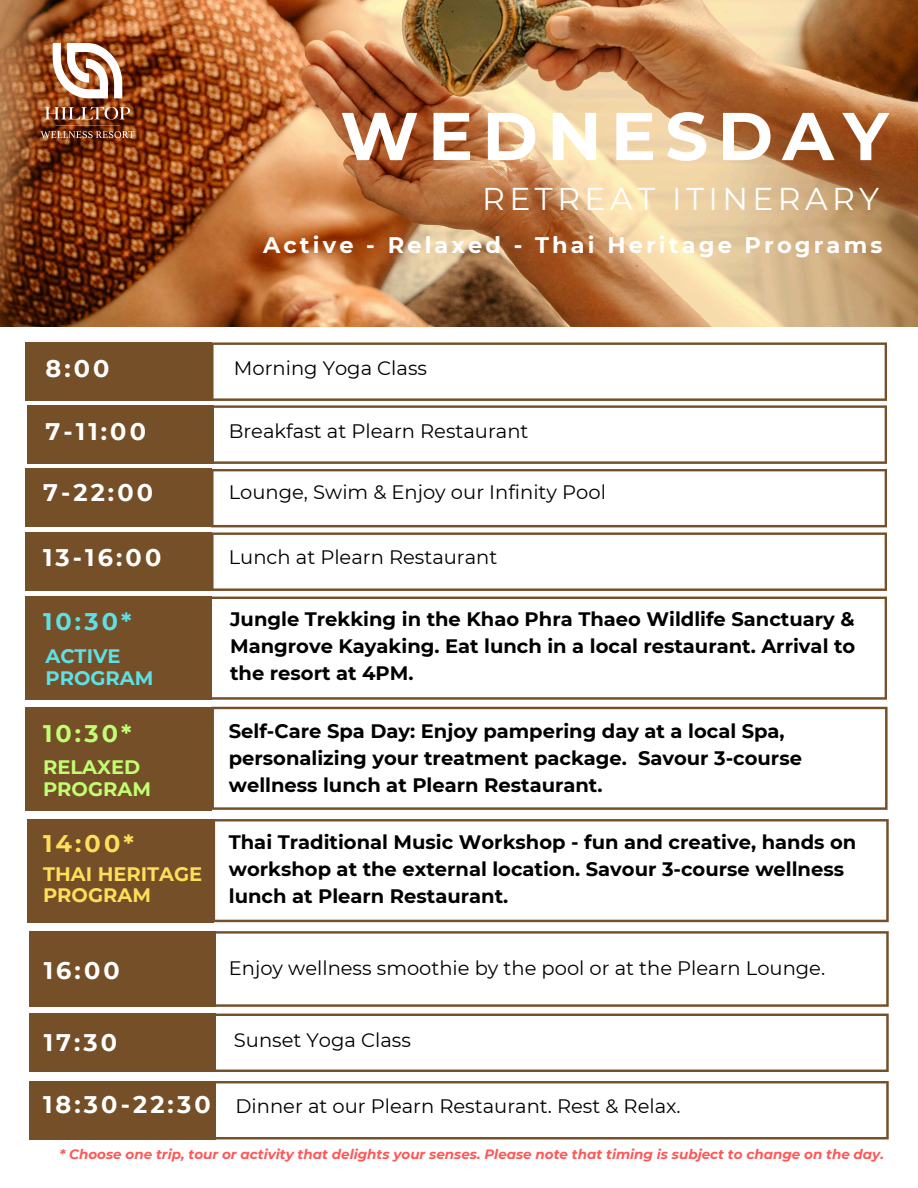
<style>
.page{position:relative;width:918px;height:1188px;background:#fff}
.page>*{position:absolute;margin:0;border:0;box-sizing:border-box;transform-origin:0 0}
.t1{font:700 67.5px "Montserrat";letter-spacing:.135em;color:#fff}
.t2{font:31.5px "Montserrat";letter-spacing:.14em;color:#fff}
.t3{font:700 24px "Montserrat";letter-spacing:.13em;color:#fff}
.t4{font:700 24px "Montserrat";color:#5ce1e6}
.t5{font:700 24px "Montserrat";color:#c1ff72}
.t6{font:700 24px "Montserrat";color:#ffde59}
.t7{font:700 22.5px "Montserrat";letter-spacing:.14em;color:#fff}
.t8{font:700 19.5px/27px "Montserrat";color:#000}
.t9{font:19.5px "Montserrat";color:#000}
.t10{font:700 19.5px/21.3px "Montserrat";color:#ffde59}
.t11{font:700 19.5px/21.3px "Montserrat";color:#c1ff72}
.t12{font:700 19.5px/21.3px "Montserrat";color:#5ce1e6}
.t13{font:italic 700 13.5px "Montserrat";color:#ff5757}
</style>
<div class="page">
<div style="left:26px;top:342px;width:186px;height:58px;background:#754f28"></div>
<div style="left:27px;top:405px;width:186px;height:59px;background:#754f28"></div>
<div style="left:26px;top:468px;width:186px;height:59px;background:#754f28"></div>
<img style="left:0;top:0;width:918px;height:326px">
<img style="left:0;top:5px;width:174px;height:174px">
<div style="left:26px;top:532px;width:186px;height:59px;background:#754f28"></div>
<svg style="left:211px;top:342px;width:676px;height:249px"></svg>
<div style="left:29px;top:1014px;width:187px;height:58px;background:#754f28"></div>
<svg style="left:216px;top:1081px;width:673px;height:58px"></svg>
<div style="left:29px;top:1081px;width:187px;height:59px;background:#754f28"></div>
<div style="left:26px;top:597px;width:186px;height:103px;background:#754f28"></div>
<svg style="left:212px;top:707px;width:676px;height:103px"></svg>
<svg style="left:212px;top:597px;width:675px;height:103px"></svg>
<svg style="left:214px;top:819px;width:675px;height:103px"></svg>
<div style="left:26px;top:707px;width:186px;height:103px;background:#754f28"></div>
<div style="left:27px;top:819px;width:187px;height:104px;background:#754f28"></div>
<div style="left:29px;top:931px;width:187px;height:76px;background:#754f28"></div>
<svg style="left:216px;top:931px;width:673px;height:76px"></svg>
<svg style="left:216px;top:1014px;width:673px;height:58px"></svg>
<h4 class="t3" style="left:45px;top:354px;width:66px">8:00</h4>
<p class="t3" style="left:45px;top:417px;width:102px">7-11:00</p>
<h1 class="t1" style="left:340px;top:95px;width:550px">WEDNESDAY</h1>
<h3 class="t2" style="left:482px;top:180px;width:399px">RETREAT ITINERARY</h3>
<h5 class="t7" style="left:263px;top:231px;width:621px">Active - Relaxed - Thai Heritage Programs</h5>
<h4 class="t9" style="left:234px;top:356px;width:195px">Morning Yoga Class</h4>
<p class="t9" style="left:229px;top:419px;width:301px">Breakfast at Plearn Restaurant</p>
<h4 class="t3" style="left:43px;top:478px;width:112px">7-22:00</h4>
<p class="t9" style="left:229px;top:480px;width:379px">Lounge, Swim &amp; Enjoy our Infinity Pool</p>
<p class="t3" style="left:43px;top:543px;width:120px">13-16:00</p>
<h4 class="t4" style="left:43px;top:607px;width:90px">10:30*</h4>
<p class="t12" style="left:45px;top:646px;width:109px">ACTIVE<br>PROGRAM</p>
<h6 class="t5" style="left:43px;top:719px;width:90px">10:30*</h6>
<h2 class="t11" style="left:43px;top:757px;width:109px">RELAXED<br>PROGRAM</h2>
<h4 class="t6" style="left:43px;top:829px;width:92px">14:00*</h4>
<p class="t10" style="left:43px;top:863px;width:161px">THAI HERITAGE<br>PROGRAM</p>
<p class="t9" style="left:229px;top:545px;width:270px">Lunch at Plearn Restaurant</p>
<h6 class="t8" style="left:230px;top:606px;width:627px;text-align:justify">Jungle Trekking in the Khao Phra Thaeo Wildlife Sanctuary &amp; Mangrove Kayaking. Eat lunch in a local restaurant. Arrival to the resort at 4PM.</h6>
<p class="t8" style="left:229px;top:718px;width:575px">Self-Care Spa Day: Enjoy pampering day at a local Spa, personalizing your treatment package. Savour 3-course wellness lunch at Plearn Restaurant.</p>
<h4 class="t8" style="left:229px;top:829px;width:629px">Thai Traditional Music Workshop - fun and creative, hands on workshop at the external location. Savour 3-course wellness lunch at Plearn Restaurant.</h4>
<h4 class="t3" style="left:44px;top:956px;width:78px">16:00</h4>
<p class="t9" style="left:229px;top:956px;width:598px">Enjoy wellness smoothie by the pool or at the Plearn Lounge.</p>
<h4 class="t3" style="left:44px;top:1028px;width:75px">17:30</h4>
<p class="t3" style="left:43px;top:1090px;width:169px">18:30-22:30</p>
<p class="t9" style="left:234px;top:1029px;width:179px">Sunset Yoga Class</p>
<h6 class="t9" style="left:236px;top:1094px;width:447px">Dinner at our Plearn Restaurant. Rest &amp; Relax.</h6>
<h4 class="t13" style="left:60px;top:1146px;width:826px">* Choose one trip, tour or activity that delights your senses. Please note that timing is subject to change on the day.</h4>
</div>
